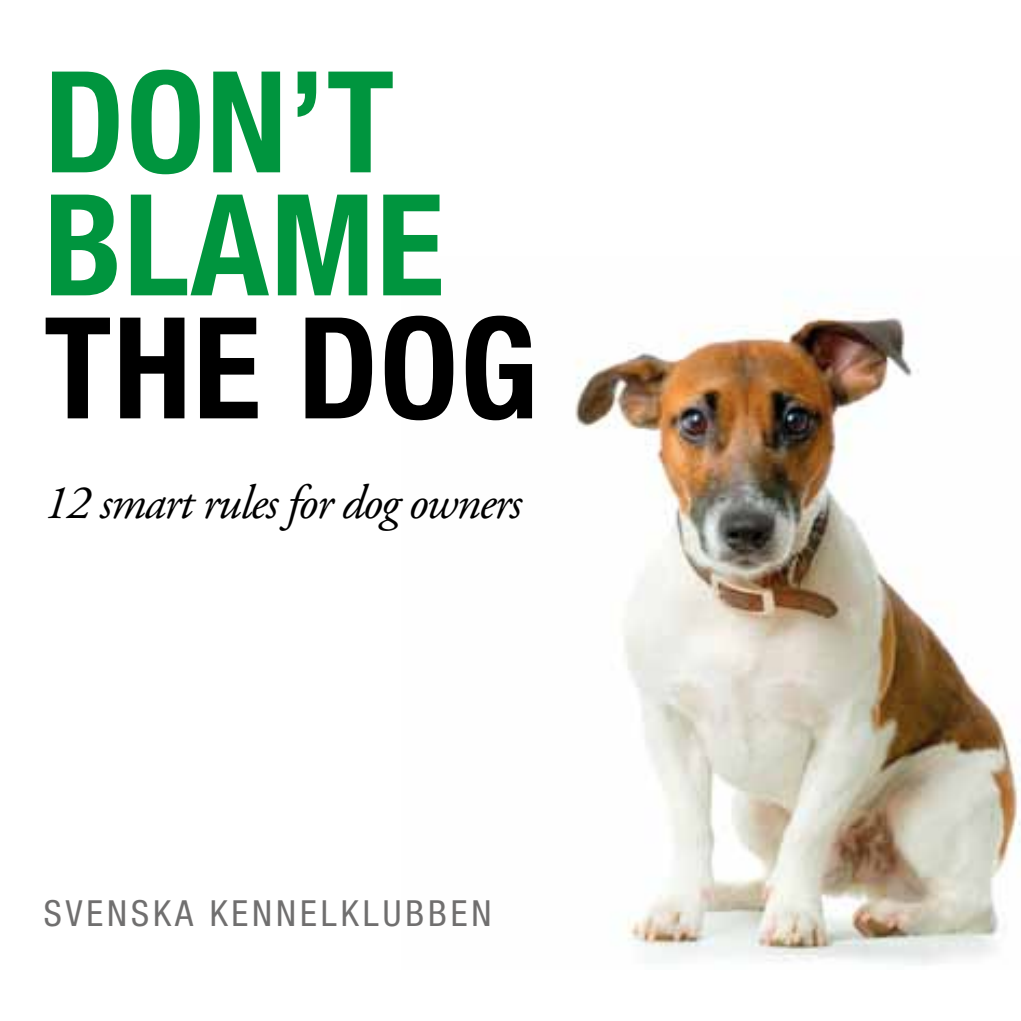
<style>
.page{position:relative;width:1021px;height:1021px;background:#fff}
.page>*{position:absolute;margin:0;border:0;box-sizing:border-box;transform-origin:0 0}
.t1{font:700 condensed 141px/123px "Helvetica Neue LT Std";letter-spacing:.01em;color:#00953e}
.t2{font:700 condensed 141px "Helvetica Neue LT Std";letter-spacing:.01em;color:#000}
.t3{font:italic 48px "Adobe Garamond Pro";letter-spacing:-.03em;color:#000}
.t4{font:condensed 36px "Helvetica Neue LT Std";letter-spacing:.11em;color:#706f6f}
</style>
<div class="page">
<img style="left:575px;top:315px;width:445px;height:650px">
<h1 class="t1" style="left:44px;top:59px;width:401px">DON’T<br>BLAME</h1>
<h1 class="t2" style="left:44px;top:283px;width:495px">THE DOG</h1>
<p class="t3" style="left:44px;top:473px;width:479px">12 smart rules for dog owners</p>
<p class="t4" style="left:44px;top:892px;width:449px">SVENSKA KENNELKLUBBEN</p>
</div>
